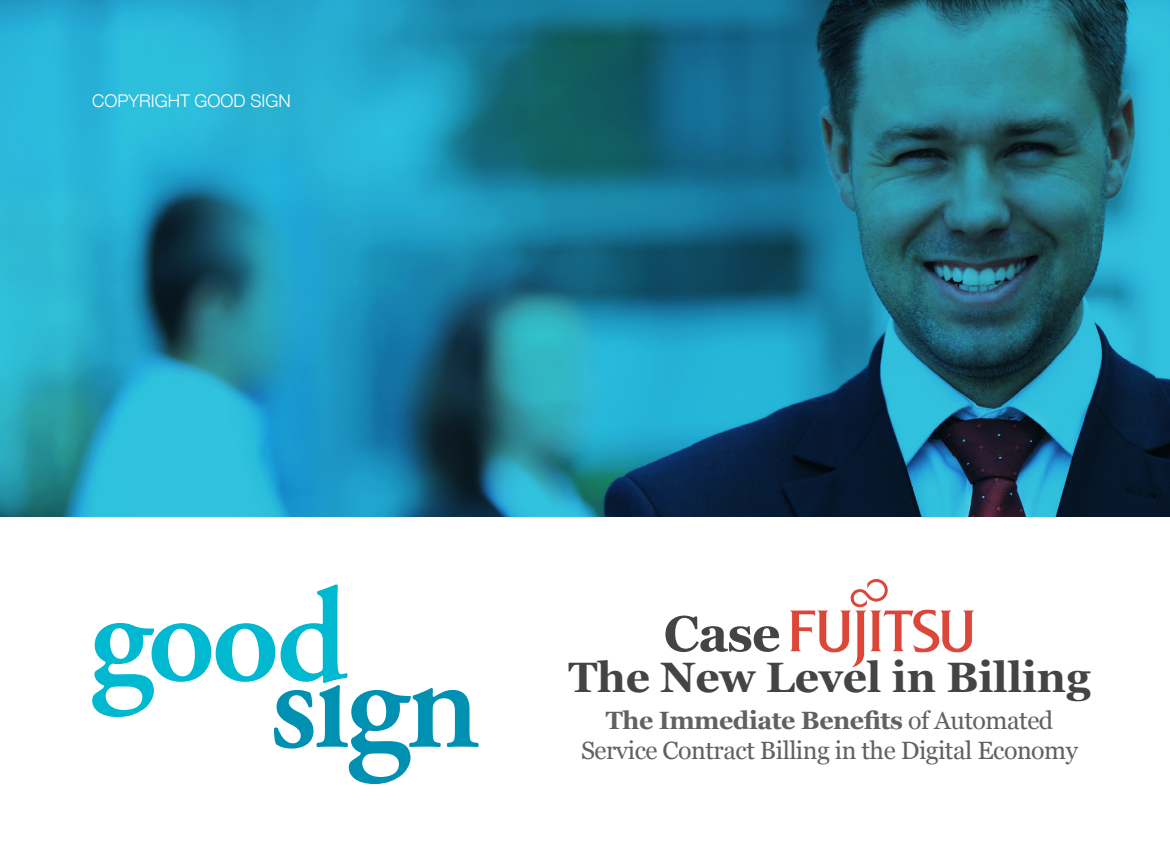
<style>
.page{position:relative;width:1170px;height:851px;background:#fff}
.page>*{position:absolute;margin:0;border:0;box-sizing:border-box;transform-origin:0 0}
.t1{font:700 50px "Georgia";color:#434545}
.t2{font:700 42.5px "Georgia";letter-spacing:-.005em;color:#434545}
.t3{font:25px "Georgia";letter-spacing:-.02em;color:#616161}
.t4{font:700 25px "Georgia";letter-spacing:-.02em;color:#616161}
.t5{font:300 17.5px "Helvetica Neue";color:#fff}
.s1{font-weight:400}
</style>
<div class="page">
<img style="left:0;top:0;width:1169px;height:517px">
<svg style="left:92px;top:584px;width:386px;height:200px"></svg>
<img style="left:790px;top:578px;width:185px;height:90px">
<p class="t5" style="left:92px;top:86px;width:200px">COPYRIGHT GOOD SIGN</p>
<p class="t1" style="left:663px;top:596px;width:118px">Case</p>
<p class="t2" style="left:568px;top:645px;width:523px">The New Level in Billing</p>
<p class="t4" style="left:606px;top:701px;width:449px">The Immediate Benefits <span class="s1">of Automated</span></p>
<p class="t3" style="left:581px;top:731px;width:498px">Service Contract Billing in the Digital Economy</p>
</div>
